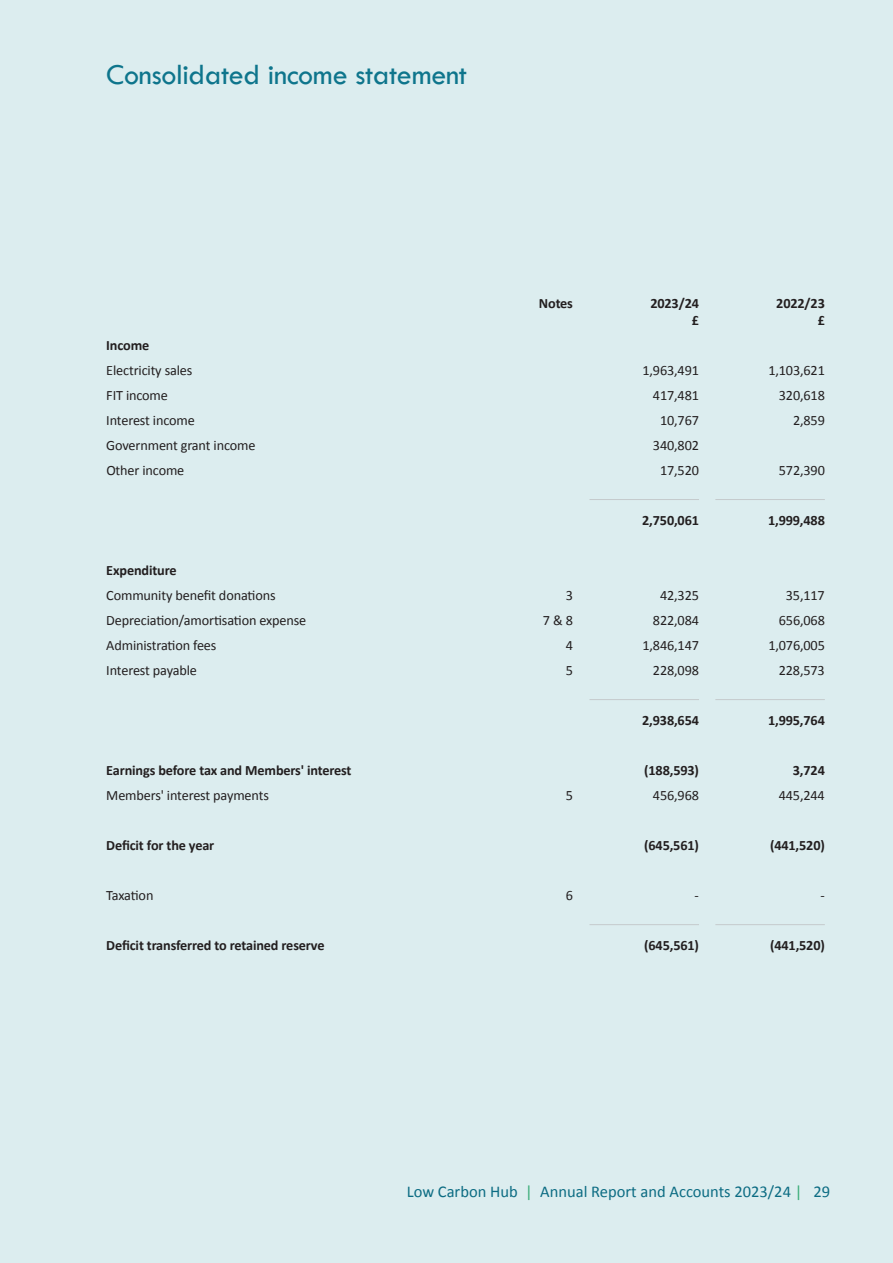
<style>
.page{position:relative;width:893px;height:1263px;background:#dcedef}
.page>*{position:absolute;margin:0;border:0;box-sizing:border-box;transform-origin:0 0}
.t1{font:30px "Tw Cen";letter-spacing:-.01em;color:#0e758c}
.t2{font:16.5px "Calibri";color:#0e758c}
.t3{font:14.25px "Calibri";letter-spacing:-.01em;color:#231f20}
.t4{font:700 14.25px "Calibri";letter-spacing:-.01em;color:#231f20}
.s1{color:#41ba80}
</style>
<div class="page">
<hr style="left:589px;top:499px;width:110px;height:1px;background:#c5cacc">
<hr style="left:715px;top:499px;width:110px;height:1px;background:#c5cacc">
<hr style="left:589px;top:699px;width:110px;height:1px;background:#c5cacc">
<hr style="left:715px;top:699px;width:110px;height:1px;background:#c5cacc">
<hr style="left:589px;top:924px;width:110px;height:1px;background:#c5cacc">
<hr style="left:715px;top:924px;width:110px;height:1px;background:#c5cacc">
<h1 class="t1" style="left:106px;top:57px;width:362px">Consolidated income statement</h1>
<p class="t4" style="left:539px;top:294px;width:36px">Notes</p>
<p class="t4" style="left:650px;top:294px;width:50px">2023/24</p>
<p class="t4" style="left:776px;top:294px;width:50px">2022/23</p>
<p class="t4" style="left:692px;top:311px;width:9px">£</p>
<p class="t4" style="left:818px;top:311px;width:9px">£</p>
<p class="t4" style="left:106px;top:336px;width:45px">Income</p>
<p class="t3" style="left:106px;top:361px;width:88px">Electricity sales</p>
<p class="t3" style="left:642px;top:361px;width:58px">1,963,491</p>
<p class="t3" style="left:768px;top:361px;width:58px">1,103,621</p>
<p class="t3" style="left:106px;top:386px;width:63px">FIT income</p>
<p class="t3" style="left:653px;top:386px;width:48px">417,481</p>
<p class="t3" style="left:779px;top:386px;width:48px">320,618</p>
<p class="t3" style="left:106px;top:411px;width:90px">Interest income</p>
<p class="t3" style="left:660px;top:411px;width:40px">10,767</p>
<p class="t3" style="left:793px;top:411px;width:33px">2,859</p>
<p class="t3" style="left:106px;top:436px;width:151px">Government grant income</p>
<p class="t3" style="left:653px;top:436px;width:48px">340,802</p>
<p class="t3" style="left:106px;top:461px;width:80px">Other income</p>
<p class="t3" style="left:660px;top:461px;width:40px">17,520</p>
<p class="t3" style="left:779px;top:461px;width:48px">572,390</p>
<p class="t4" style="left:642px;top:511px;width:58px">2,750,061</p>
<p class="t4" style="left:768px;top:511px;width:58px">1,999,488</p>
<p class="t4" style="left:106px;top:561px;width:72px">Expenditure</p>
<p class="t3" style="left:106px;top:586px;width:171px">Community benefit donations</p>
<p class="t3" style="left:566px;top:586px;width:9px">3</p>
<p class="t3" style="left:660px;top:586px;width:40px">42,325</p>
<p class="t3" style="left:786px;top:586px;width:40px">35,117</p>
<p class="t3" style="left:106px;top:611px;width:202px">Depreciation/amortisation expense</p>
<p class="t3" style="left:543px;top:611px;width:32px">7 &amp; 8</p>
<p class="t3" style="left:653px;top:611px;width:48px">822,084</p>
<p class="t3" style="left:779px;top:611px;width:48px">656,068</p>
<p class="t3" style="left:106px;top:636px;width:112px">Administration fees</p>
<p class="t3" style="left:566px;top:636px;width:9px">4</p>
<p class="t3" style="left:642px;top:636px;width:58px">1,846,147</p>
<p class="t3" style="left:768px;top:636px;width:58px">1,076,005</p>
<p class="t3" style="left:106px;top:661px;width:92px">Interest payable</p>
<p class="t3" style="left:566px;top:661px;width:9px">5</p>
<p class="t3" style="left:653px;top:661px;width:48px">228,098</p>
<p class="t3" style="left:779px;top:661px;width:48px">228,573</p>
<p class="t4" style="left:642px;top:711px;width:58px">2,938,654</p>
<p class="t4" style="left:768px;top:711px;width:58px">1,995,764</p>
<p class="t4" style="left:106px;top:761px;width:247px">Earnings before tax and Members' interest</p>
<p class="t4" style="left:644px;top:761px;width:56px">(188,593)</p>
<p class="t4" style="left:793px;top:761px;width:34px">3,724</p>
<p class="t3" style="left:106px;top:786px;width:164px">Members' interest payments</p>
<p class="t3" style="left:566px;top:786px;width:9px">5</p>
<p class="t3" style="left:653px;top:786px;width:48px">456,968</p>
<p class="t3" style="left:779px;top:786px;width:48px">445,244</p>
<p class="t4" style="left:106px;top:836px;width:110px">Deficit for the year</p>
<p class="t4" style="left:644px;top:836px;width:56px">(645,561)</p>
<p class="t4" style="left:770px;top:836px;width:56px">(441,520)</p>
<p class="t3" style="left:106px;top:886px;width:49px">Taxation</p>
<p class="t3" style="left:566px;top:886px;width:9px">6</p>
<p class="t3" style="left:695px;top:886px;width:6px">-</p>
<p class="t3" style="left:820px;top:886px;width:6px">-</p>
<p class="t4" style="left:106px;top:936px;width:220px">Deficit transferred to retained reserve</p>
<p class="t4" style="left:644px;top:936px;width:56px">(645,561)</p>
<p class="t4" style="left:770px;top:936px;width:56px">(441,520)</p>
<p class="t2" style="left:407px;top:1181px;width:425px">Low Carbon Hub <span class="s1">|</span> Annual Report and Accounts 2023/24 <span class="s1">|</span> 29</p>
</div>
